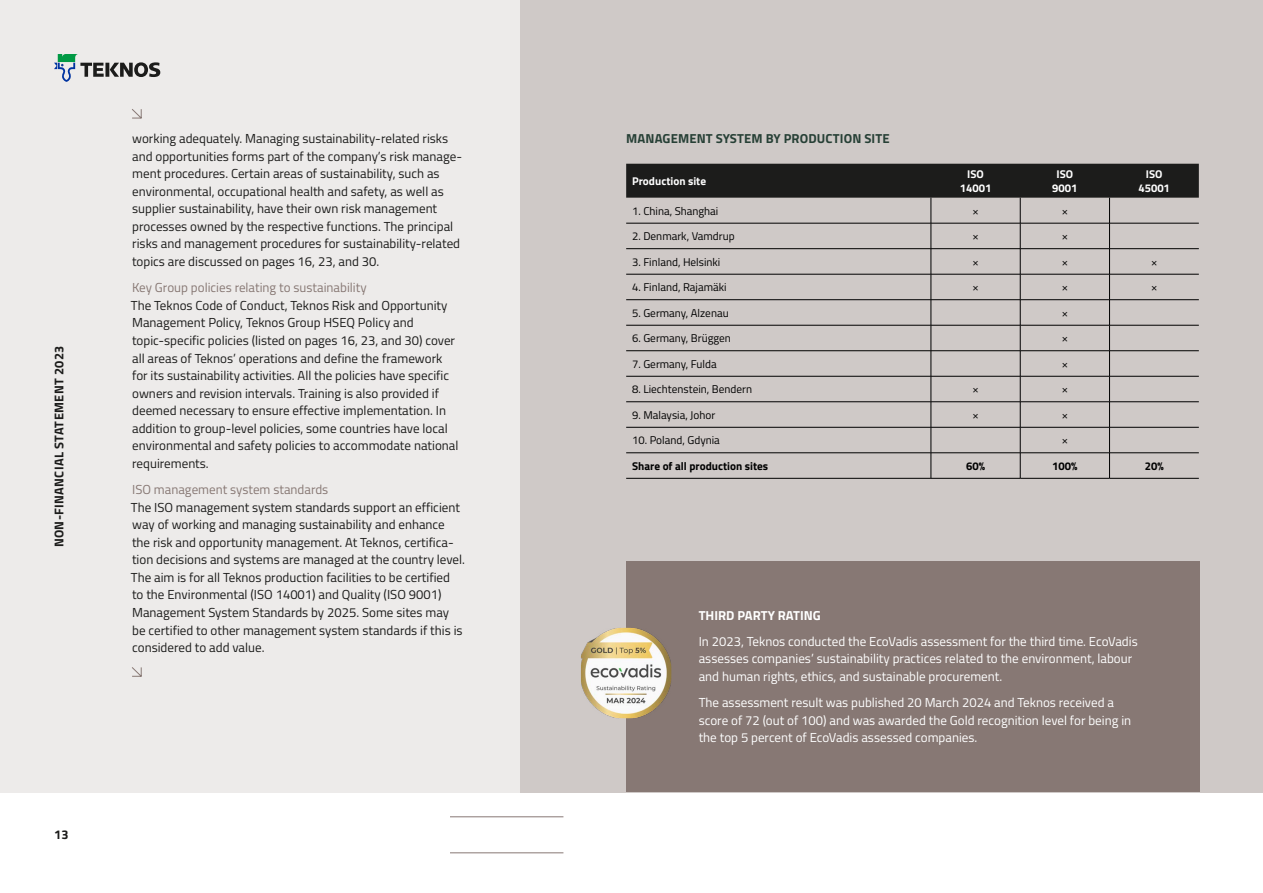
<style>
.page{position:relative;width:1263px;height:893px;background:#fff}
.page>*{position:absolute;margin:0;border:0;box-sizing:border-box;transform-origin:0 0}
.t1{font:13.05px/17.5px "Titillium";color:#1c1c1b}
.t2{font:13.05px/17.5px "Titillium";color:#fff}
.t3{font:13.05px "Titillium";color:#877874}
.t4{font:700 13.05px "Titillium";letter-spacing:.01em;color:#274036}
.t5{font:700 13.05px "Titillium";color:#fff}
.t6{font:700 12.75px "Titillium";letter-spacing:.025em;color:#1c1c1b}
.t7{font:11.25px "Titillium";color:#000}
.t8{font:700 11.25px/13.5px "Titillium";color:#fff;text-align:center}
.t9{font:700 11.25px "Titillium";color:#000}
</style>
<div class="page">
<div style="left:0;top:0;width:1263px;height:792px;background:#edebea"></div>
<div style="left:521px;top:0;width:742px;height:792px;background:#cfc9c7"></div>
<div style="left:626px;top:561px;width:573px;height:231px;background:#877874"></div>
<svg style="left:132px;top:109px;width:10px;height:10px"></svg>
<hr style="left:626px;top:478px;width:305px;height:1px;background:#000">
<hr style="left:931px;top:478px;width:89px;height:1px;background:#000">
<hr style="left:1020px;top:478px;width:89px;height:1px;background:#000">
<hr style="left:1109px;top:478px;width:90px;height:1px;background:#000">
<svg style="left:626px;top:164px;width:573px;height:314px"></svg>
<img style="left:581px;top:628px;width:90px;height:90px">
<svg style="left:132px;top:667px;width:10px;height:10px"></svg>
<svg style="left:54px;top:54px;width:106px;height:28px"></svg>
<hr style="left:450px;top:816px;width:113px;height:1px;background:#877874">
<hr style="left:450px;top:853px;width:113px;height:1px;background:#877874">
<p class="t6" style="left:49px;top:547px;width:203px;rotate:-90deg">NON-FINANCIAL STATEMENT 2023</p>
<p class="t1" style="left:132px;top:129px;width:331px">working adequately. Managing sustainability-related risks and opportunities forms part of the company’s risk manage&shy;ment procedures. Certain areas of sustainability, such as environmental, occupational health and safety, as well as supplier sustainability, have their own risk management processes owned by the respective functions. The principal risks and management procedures for sustainability-related topics are discussed on pages 16, 23, and 30.</p>
<p class="t3" style="left:132px;top:278px;width:236px">Key Group policies relating to sustainability</p>
<p class="t1" style="left:131px;top:296px;width:329px">The Teknos Code of Conduct, Teknos Risk and Opportunity Management Policy, Teknos Group HSEQ Policy and topic-specific policies (listed on pages 16, 23, and 30) cover all areas of Teknos’ operations and define the framework for its sustainability activities. All the policies have specific owners and revision intervals. Training is also provided if deemed necessary to ensure effective implementation. In addition to group-level policies, some countries have local environmental and safety policies to accommodate national requirements.</p>
<p class="t3" style="left:132px;top:480px;width:198px">ISO management system standards</p>
<p class="t1" style="left:131px;top:498px;width:334px">The ISO management system standards support an efficient way of working and managing sustainability and enhance the risk and opportunity management. At Teknos, certifica&shy;tion decisions and systems are managed at the country level.<br>The aim is for all Teknos production facilities to be certified to the Environmental (ISO 14001) and Quality (ISO 9001)<br>Management System Standards by 2025. Some sites may be certified to other management system standards if this is considered to add value.</p>
<p class="t6" style="left:54px;top:825px;width:16px">13</p>
<p class="t4" style="left:626px;top:129px;width:265px">MANAGEMENT SYSTEM BY PRODUCTION SITE</p>
<p class="t8" style="left:632px;top:174px;width:75px">Production site</p>
<p class="t8" style="left:960px;top:167px;width:33px">ISO<br>14001</p>
<p class="t8" style="left:1052px;top:167px;width:27px">ISO<br>9001</p>
<p class="t8" style="left:1138px;top:167px;width:33px">ISO<br>45001</p>
<p class="t7" style="left:632px;top:202px;width:88px">1. China, Shanghai</p>
<p class="t7" style="left:972px;top:202px;width:8px">×</p>
<p class="t7" style="left:1062px;top:202px;width:8px">×</p>
<p class="t7" style="left:632px;top:228px;width:104px">2. Denmark, Vamdrup</p>
<p class="t7" style="left:972px;top:228px;width:8px">×</p>
<p class="t7" style="left:1062px;top:228px;width:8px">×</p>
<p class="t7" style="left:632px;top:253px;width:90px">3. Finland, Helsinki</p>
<p class="t7" style="left:972px;top:253px;width:8px">×</p>
<p class="t7" style="left:1062px;top:253px;width:8px">×</p>
<p class="t7" style="left:1151px;top:253px;width:8px">×</p>
<p class="t7" style="left:632px;top:279px;width:96px">4. Finland, Rajamäki</p>
<p class="t7" style="left:972px;top:279px;width:8px">×</p>
<p class="t7" style="left:1062px;top:279px;width:8px">×</p>
<p class="t7" style="left:1151px;top:279px;width:8px">×</p>
<p class="t7" style="left:632px;top:304px;width:98px">5. Germany, Alzenau</p>
<p class="t7" style="left:1062px;top:304px;width:8px">×</p>
<p class="t7" style="left:632px;top:330px;width:100px">6. Germany, Brüggen</p>
<p class="t7" style="left:1062px;top:330px;width:8px">×</p>
<p class="t7" style="left:632px;top:356px;width:86px">7. Germany, Fulda</p>
<p class="t7" style="left:1062px;top:356px;width:8px">×</p>
<p class="t7" style="left:632px;top:381px;width:121px">8. Liechtenstein, Bendern</p>
<p class="t7" style="left:972px;top:381px;width:8px">×</p>
<p class="t7" style="left:1062px;top:381px;width:8px">×</p>
<p class="t7" style="left:632px;top:407px;width:85px">9. Malaysia, Johor</p>
<p class="t7" style="left:972px;top:407px;width:8px">×</p>
<p class="t7" style="left:1062px;top:407px;width:8px">×</p>
<p class="t7" style="left:632px;top:432px;width:89px">10. Poland, Gdynia</p>
<p class="t7" style="left:1062px;top:432px;width:8px">×</p>
<p class="t9" style="left:632px;top:457px;width:138px">Share of all production sites</p>
<p class="t9" style="left:966px;top:457px;width:20px">60%</p>
<p class="t9" style="left:1052px;top:457px;width:27px">100%</p>
<p class="t9" style="left:1145px;top:457px;width:20px">20%</p>
<p class="t5" style="left:699px;top:605px;width:124px">THIRD PARTY RATING</p>
<p class="t2" style="left:699px;top:632px;width:440px">In 2023, Teknos conducted the EcoVadis assessment for the third time. EcoVadis assesses companies’ sustainability practices related to the environment, labour and human rights, ethics, and sustainable procurement.</p>
<p class="t2" style="left:699px;top:693px;width:434px">The assessment result was published 20 March 2024 and Teknos received a score of 72 (out of 100) and was awarded the Gold recognition level for being in the top 5 percent of EcoVadis assessed companies.</p>
</div>
